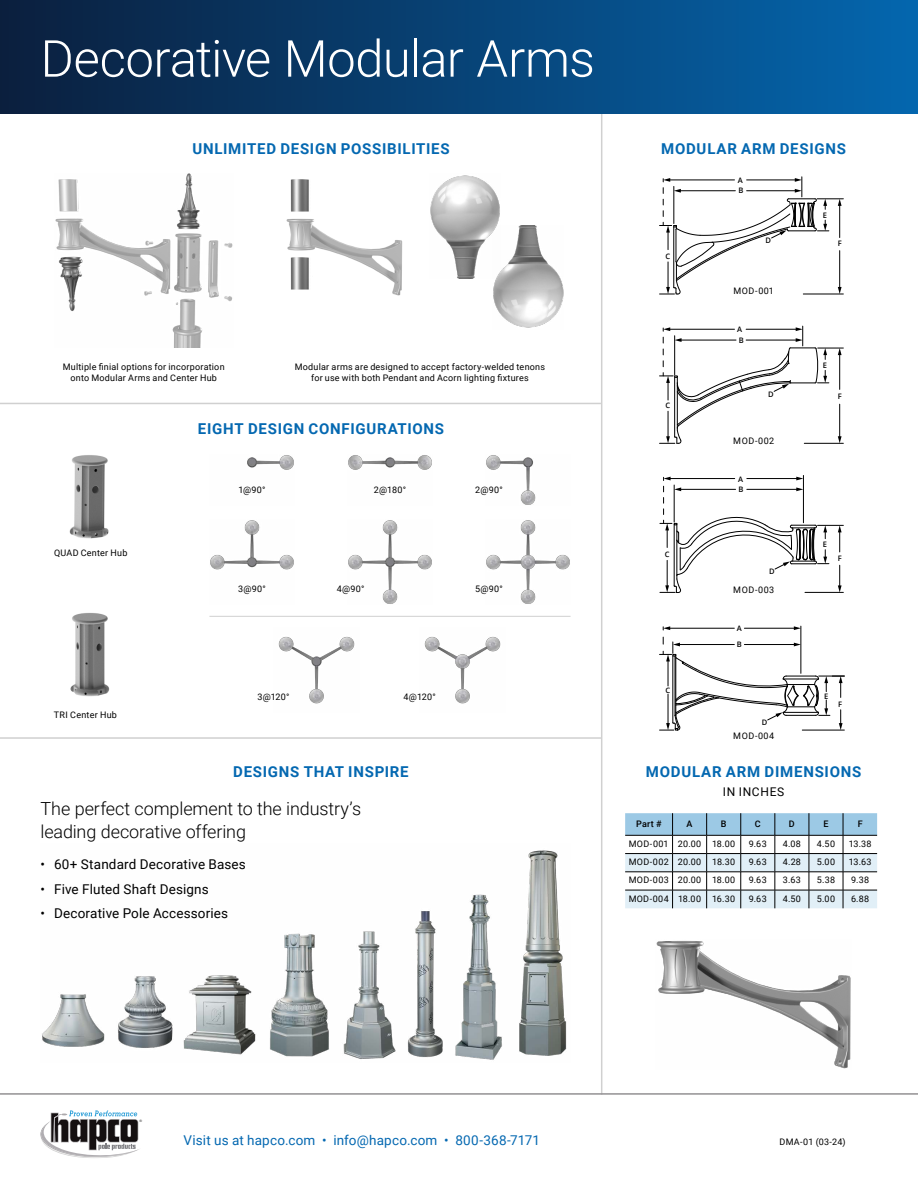
<style>
.page{position:relative;width:918px;height:1188px;background:#fff}
.page>*{position:absolute;margin:0;border:0;box-sizing:border-box;transform-origin:0 0}
.t1{font:300 51px "Roboto";letter-spacing:-.015em;color:#fff}
.t2{font:300 18px/22.5px "Roboto";letter-spacing:-.005em;color:#000}
.t3{font:700 15px "Roboto";letter-spacing:.05em;color:#0468b1}
.t4{font:13.5px "Roboto";letter-spacing:.01em;color:#000}
.t5{font:13.5px "Roboto";letter-spacing:.01em;color:#0468b1}
.t6{font:12px "Roboto";letter-spacing:.055em;color:#000}
.t7{font:9px/10.8px "Roboto";letter-spacing:.03em;color:#000;text-align:center}
.t8{font:500 9px "Roboto";color:#000}
.t9{font:600 7.5px/10.4px "Open Sans";color:#000}
.t10{font:300 condensed 3.3px "Helvetica Neue LT Std";color:#010101}
</style>
<div class="page">
<img style="left:42px;top:850px;width:525px;height:210px">
<img style="left:55px;top:174px;width:178px;height:174px">
<img style="left:286px;top:179px;width:117px;height:117px">
<img style="left:430px;top:175px;width:70px;height:103px">
<img style="left:492px;top:225px;width:72px;height:103px">
<hr style="left:601px;top:113px;width:1px;height:982px;background:#d0d0d0">
<img style="left:70px;top:613px;width:40px;height:84px">
<img style="left:247px;top:455px;width:47px;height:15px">
<img style="left:348px;top:455px;width:84px;height:15px">
<img style="left:486px;top:455px;width:50px;height:50px">
<img style="left:210px;top:520px;width:84px;height:50px">
<img style="left:348px;top:520px;width:84px;height:84px">
<img style="left:486px;top:520px;width:84px;height:84px">
<img style="left:278px;top:636px;width:77px;height:68px">
<img style="left:424px;top:636px;width:77px;height:68px">
<img style="left:69px;top:455px;width:40px;height:84px">
<hr style="left:0;top:403px;width:601px;height:1px;background:#d0d0d0">
<hr style="left:0;top:737px;width:602px;height:2px;background:#d0d0d0">
<hr style="left:209px;top:616px;width:362px;height:1px;background:#d0d0d0">
<hr style="left:0;top:1093px;width:918px;height:2px;background:#939193">
<svg style="left:625px;top:813px;width:252px;height:95px"></svg>
<div style="left:0;top:0;width:918px;height:113px;background:linear-gradient(to right,#0b1f3d,#0466ae)"></div>
<svg style="left:40px;top:1110px;width:99px;height:48px"></svg>
<img style="left:656px;top:941px;width:195px;height:128px">
<svg style="left:660px;top:177px;width:183px;height:118px"></svg>
<hr style="left:801px;top:626px;width:1px;height:47px;background:#000">
<hr style="left:744px;top:628px;width:51px;height:1px;background:#000">
<svg style="left:794px;top:626px;width:7px;height:4px"></svg>
<hr style="left:669px;top:628px;width:65px;height:1px;background:#000">
<svg style="left:663px;top:626px;width:7px;height:4px"></svg>
<svg style="left:660px;top:637px;width:184px;height:94px"></svg>
<hr style="left:803px;top:475px;width:1px;height:48px;background:#000">
<svg style="left:660px;top:477px;width:183px;height:116px"></svg>
<svg style="left:660px;top:326px;width:183px;height:118px"></svg>
<h1 class="t1" style="left:40px;top:23px;width:556px">Decorative Modular Arms</h1>
<h3 class="t3" style="left:192px;top:138px;width:259px">UNLIMITED DESIGN POSSIBILITIES</h3>
<h3 class="t3" style="left:661px;top:138px;width:186px">MODULAR ARM DESIGNS</h3>
<p class="t7" style="left:63px;top:361px;width:163px">Multiple finial options for incorporation onto Modular Arms and Center Hub</p>
<p class="t7" style="left:295px;top:361px;width:252px">Modular arms are designed to accept factory-welded tenons for use with both Pendant and Acorn lighting fixtures</p>
<p class="t7" style="left:54px;top:547px;width:75px">QUAD Center Hub</p>
<p class="t7" style="left:54px;top:709px;width:64px">TRI Center Hub</p>
<h3 class="t3" style="left:198px;top:418px;width:248px">EIGHT DESIGN CONFIGURATIONS</h3>
<p class="t7" style="left:238px;top:484px;width:29px">1@90°</p>
<p class="t7" style="left:374px;top:484px;width:34px">2@180°</p>
<p class="t7" style="left:475px;top:484px;width:29px">2@90°</p>
<p class="t7" style="left:238px;top:583px;width:29px">3@90°</p>
<p class="t7" style="left:337px;top:583px;width:29px">4@90°</p>
<p class="t7" style="left:475px;top:583px;width:29px">5@90°</p>
<p class="t7" style="left:257px;top:691px;width:34px">3@120°</p>
<p class="t7" style="left:403px;top:691px;width:34px">4@120°</p>
<p class="t9" style="left:666px;top:251px;width:6px">C</p>
<p class="t9" style="left:666px;top:400px;width:6px">C</p>
<p class="t9" style="left:665px;top:549px;width:6px">C</p>
<p class="t9" style="left:666px;top:685px;width:6px">C</p>
<p class="t9" style="left:738px;top:175px;width:7px">A<br>B</p>
<p class="t9" style="left:766px;top:235px;width:7px">D</p>
<p class="t7" style="left:733px;top:285px;width:42px">MOD-001</p>
<p class="t9" style="left:737px;top:324px;width:8px">A<br>B</p>
<p class="t9" style="left:823px;top:209px;width:6px">E</p>
<p class="t9" style="left:838px;top:238px;width:6px">F</p>
<p class="t9" style="left:823px;top:360px;width:6px">E</p>
<p class="t9" style="left:768px;top:389px;width:7px">D</p>
<p class="t9" style="left:838px;top:391px;width:6px">F</p>
<p class="t7" style="left:733px;top:435px;width:42px">MOD-002</p>
<p class="t9" style="left:738px;top:474px;width:7px">A<br>B</p>
<p class="t9" style="left:769px;top:566px;width:7px">D</p>
<p class="t7" style="left:733px;top:584px;width:42px">MOD-003</p>
<p class="t9" style="left:737px;top:620px;width:6px;line-height:15.9px">A<br>B</p>
<p class="t9" style="left:762px;top:717px;width:7px">D</p>
<p class="t7" style="left:733px;top:730px;width:42px">MOD-004</p>
<p class="t9" style="left:823px;top:539px;width:6px">E</p>
<p class="t9" style="left:838px;top:553px;width:6px">F</p>
<p class="t9" style="left:824px;top:691px;width:6px">E</p>
<p class="t9" style="left:838px;top:699px;width:6px">F</p>
<h3 class="t3" style="left:233px;top:762px;width:177px">DESIGNS THAT INSPIRE</h3>
<h3 class="t3" style="left:646px;top:762px;width:217px">MODULAR ARM DIMENSIONS</h3>
<h2 class="t2" style="left:40px;top:797px;width:322px">The perfect complement to the industry’s leading decorative offering</h2>
<h3 class="t4" style="left:40px;top:855px;width:207px">• 60+ Standard Decorative Bases</h3>
<h3 class="t4" style="left:40px;top:879px;width:170px">• Five Fluted Shaft Designs</h3>
<h3 class="t4" style="left:40px;top:904px;width:189px">• Decorative Pole Accessories</h3>
<p class="t10" style="left:139px;top:1119px;width:4px">®</p>
<h3 class="t6" style="left:723px;top:784px;width:63px">IN INCHES</h3>
<p class="t8" style="left:636px;top:817px;width:27px">Part #</p>
<p class="t8" style="left:687px;top:817px;width:7px">A</p>
<p class="t8" style="left:721px;top:817px;width:7px">B</p>
<p class="t8" style="left:755px;top:817px;width:7px">C</p>
<p class="t8" style="left:789px;top:817px;width:7px">D</p>
<p class="t8" style="left:823px;top:817px;width:7px">E</p>
<p class="t8" style="left:858px;top:817px;width:6px">F</p>
<p class="t7" style="left:629px;top:838px;width:108px">MOD-001 20.00 18.00</p>
<p class="t7" style="left:749px;top:838px;width:19px">9.63</p>
<p class="t7" style="left:783px;top:838px;width:20px">4.08</p>
<p class="t7" style="left:817px;top:838px;width:20px">4.50</p>
<p class="t7" style="left:849px;top:838px;width:24px">13.38</p>
<p class="t7" style="left:629px;top:856px;width:108px">MOD-002 20.00 18.30</p>
<p class="t7" style="left:749px;top:856px;width:19px">9.63</p>
<p class="t7" style="left:783px;top:856px;width:20px">4.28</p>
<p class="t7" style="left:817px;top:856px;width:20px">5.00</p>
<p class="t7" style="left:849px;top:856px;width:24px">13.63</p>
<p class="t7" style="left:629px;top:874px;width:108px">MOD-003 20.00 18.00</p>
<p class="t7" style="left:749px;top:874px;width:19px">9.63</p>
<p class="t7" style="left:783px;top:874px;width:20px">3.63</p>
<p class="t7" style="left:817px;top:874px;width:20px">5.38</p>
<p class="t7" style="left:851px;top:874px;width:19px">9.38</p>
<p class="t7" style="left:629px;top:893px;width:108px">MOD-004 18.00 16.30</p>
<p class="t7" style="left:749px;top:893px;width:19px">9.63</p>
<p class="t7" style="left:783px;top:893px;width:20px">4.50</p>
<p class="t7" style="left:817px;top:893px;width:20px">5.00</p>
<p class="t7" style="left:851px;top:893px;width:20px">6.88</p>
<h3 class="t5" style="left:184px;top:1131px;width:358px">Visit us at hapco.com • info@hapco.com • 800-368-7171</h3>
<p class="t7" style="left:780px;top:1136px;width:68px">DMA-01 (03-24)</p>
</div>
